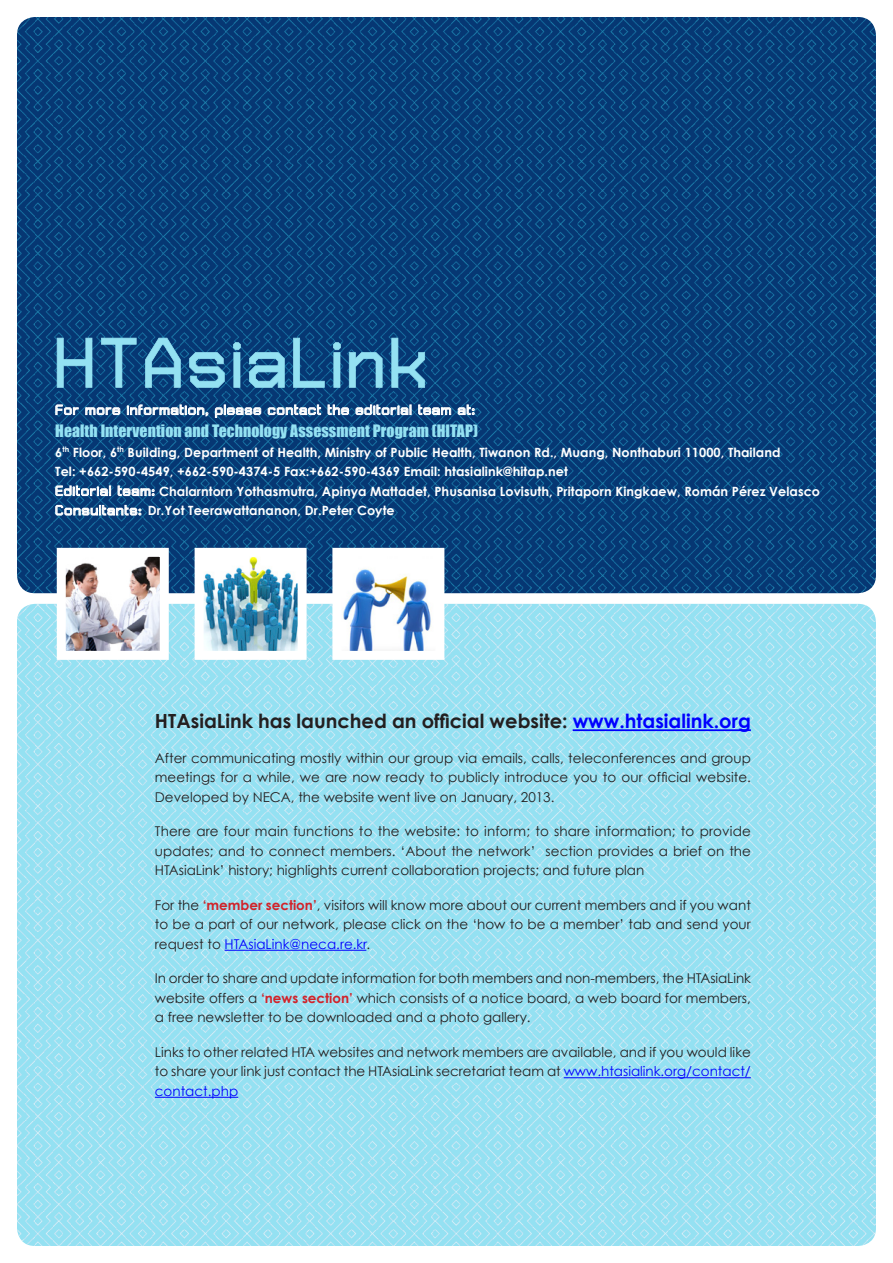
<style>
.page{position:relative;width:893px;height:1263px;background:#fff}
.page>*{position:absolute;margin:0;border:0;box-sizing:border-box;transform-origin:0 0}
.t1{font:700 22.5px "TH Chakra Petch";letter-spacing:.005em;color:#fff}
.t2{font:700 19.5px "Century Gothic";color:#231f20}
.t3{font:15.75px "Impact";letter-spacing:.005em;color:#94e1f2}
.t4{font:13.5px/19.5px "Century Gothic";color:#231f20;text-align:justify}
.t5{font:700 12.75px "Century Gothic";letter-spacing:.005em;color:#fff}
.s1{font-family:"TH Chakra Petch";font-size:22.5px}
.s2{color:#00f}
.s3{font-weight:700;color:#d1232a}
</style>
<div class="page">
<img style="left:17px;top:17px;width:859px;height:576px">
<img style="left:17px;top:604px;width:859px;height:642px">
<img style="left:67px;top:558px;width:92px;height:92px">
<div style="left:57px;top:548px;width:112px;height:112px;border:9px solid #fff"></div>
<img style="left:205px;top:558px;width:92px;height:92px">
<div style="left:195px;top:548px;width:112px;height:112px;border:9px solid #fff"></div>
<img style="left:342px;top:558px;width:92px;height:92px">
<svg style="left:56px;top:404px;width:23px;height:11px"></svg>
<svg style="left:85px;top:407px;width:35px;height:8px"></svg>
<svg style="left:127px;top:404px;width:81px;height:12px"></svg>
<svg style="left:215px;top:405px;width:46px;height:13px"></svg>
<svg style="left:268px;top:404px;width:53px;height:11px"></svg>
<svg style="left:328px;top:404px;width:21px;height:11px"></svg>
<svg style="left:356px;top:404px;width:55px;height:11px"></svg>
<svg style="left:418px;top:404px;width:33px;height:11px"></svg>
<svg style="left:458px;top:404px;width:17px;height:11px"></svg>
<svg style="left:55px;top:485px;width:56px;height:11px"></svg>
<svg style="left:118px;top:485px;width:37px;height:11px"></svg>
<svg style="left:55px;top:505px;width:86px;height:10px"></svg>
<svg style="left:57px;top:338px;width:35px;height:50px;background:#498bb2"></svg>
<svg style="left:101px;top:338px;width:36px;height:50px;background:#32709e"></svg>
<svg style="left:145px;top:338px;width:36px;height:50px;background:#4b8db4"></svg>
<svg style="left:189px;top:352px;width:36px;height:36px"></svg>
<svg style="left:233px;top:342px;width:8px;height:46px"></svg>
<svg style="left:249px;top:352px;width:36px;height:36px"></svg>
<svg style="left:293px;top:338px;width:32px;height:50px;background:#3573a0"></svg>
<svg style="left:333px;top:342px;width:8px;height:46px"></svg>
<svg style="left:349px;top:352px;width:33px;height:36px"></svg>
<svg style="left:391px;top:338px;width:34px;height:50px;background:#4282ab"></svg>
<hr style="left:573px;top:729px;width:178px;height:2px;background:#00f">
<hr style="left:225px;top:950px;width:141px;height:1px;background:#00f">
<hr style="left:564px;top:1077px;width:187px;height:1px;background:#00f">
<hr style="left:155px;top:1097px;width:83px;height:1px;background:#00f">
<p class="t1" style="left:55px;top:396px;width:422px">For more information, please contact the editorial team at:</p>
<p class="t3" style="left:55px;top:419px;width:424px">Health Intervention and Technology Assessment Program (HITAP)</p>
<p class="t5" style="left:55px;top:444px;width:727px">6<sup>th</sup> Floor, 6<sup>th</sup> Building, Department of Health, Ministry of Public Health, Tiwanon Rd., Muang, Nonthaburi 11000, Thailand</p>
<p class="t5" style="left:55px;top:463px;width:514px">Tel: +662-590-4549, +662-590-4374-5 Fax:+662-590-4369 Email: htasialink@hitap.net</p>
<p class="t5" style="left:55px;top:483px;width:766px"><span class="s1">Editorial team:</span> Chalarntorn Yothasmutra, Apinya Mattadet, Phusanisa Lovisuth, Pritaporn Kingkaew, Román Pérez Velasco</p>
<p class="t5" style="left:55px;top:502px;width:341px"><span class="s1">Consultants:</span> Dr.Yot Teerawattananon, Dr.Peter Coyte</p>
<p class="t2" style="left:155px;top:709px;width:597px">HTAsiaLink has launched an official website: <span class="s2">www.htasialink.org</span></p>
<p class="t4" style="left:155px;top:748px;width:598px">After communicating mostly within our group via emails, calls, teleconferences and group meetings for a while, we are now ready to publicly introduce you to our official website.<br>Developed by NECA, the website went live on January, 2013.</p>
<p class="t4" style="left:155px;top:822px;width:598px">There are four main functions to the website: to inform; to share information; to provide updates; and to connect members. ‘About the network’ section provides a brief on the HTAsiaLink’ history; highlights current collaboration projects; and future plan</p>
<p class="t4" style="left:155px;top:895px;width:597px">For the <span class="s3">‘member section’</span>, visitors will know more about our current members and if you want to be a part of our network, please click on the ‘how to be a member’ tab and send your request to <span class="s2">HTAsiaLink@neca.re.kr</span>.</p>
<p class="t4" style="left:155px;top:969px;width:598px">In order to share and update information for both members and non-members, the HTAsiaLink website offers a <span class="s3">‘news section’</span> which consists of a notice board, a web board for members, a free newsletter to be downloaded and a photo gallery.</p>
<p class="t4" style="left:155px;top:1042px;width:597px">Links to other related HTA websites and network members are available, and if you would like to share your link just contact the HTAsiaLink secretariat team at <span class="s2">www.htasialink.org/contact/ contact.php</span></p>
</div>
